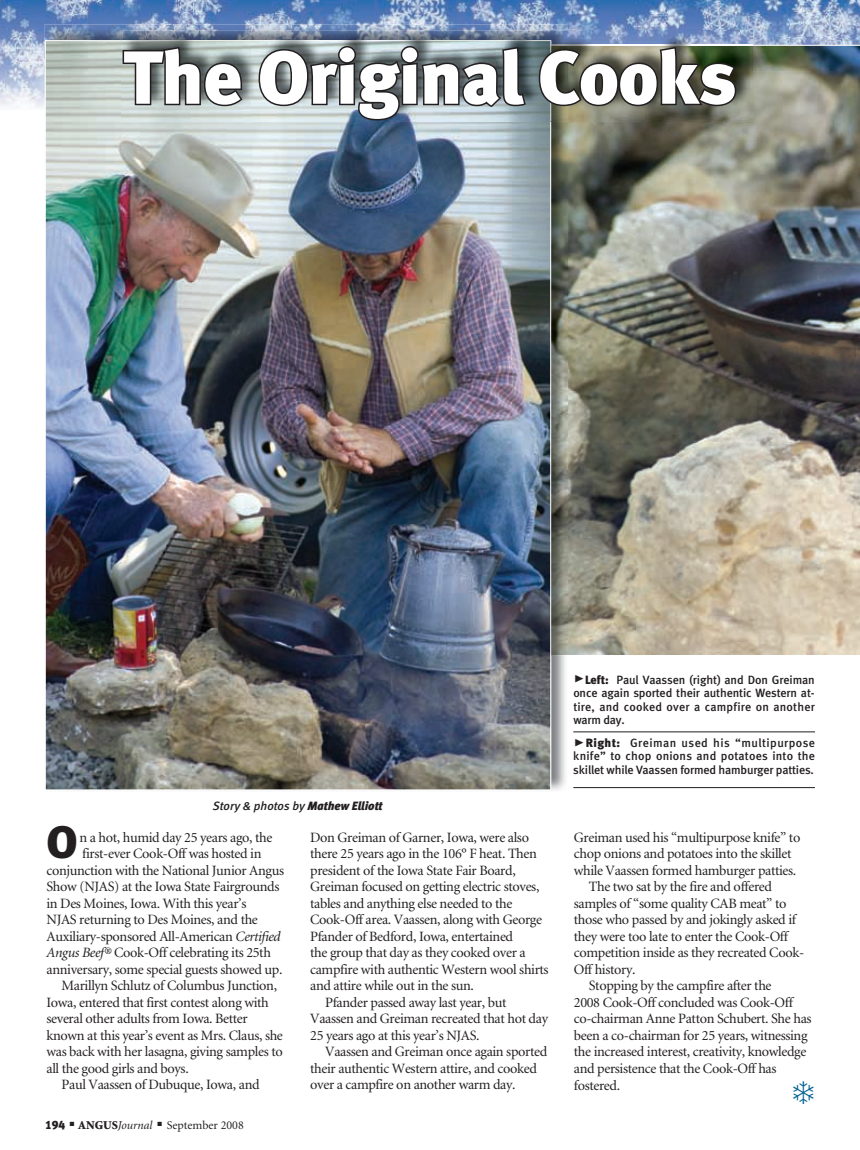
<style>
.page{position:relative;width:860px;height:1150px;background:#fff}
.page>*{position:absolute;margin:0;border:0;box-sizing:border-box;transform-origin:0 0}
.t1{font:75px "Meta Black LF";letter-spacing:-.01em;color:#fff}
.t2{font:45.45px "Meta Black LF";color:#231f20}
.t3{font:14.25px "Minion";letter-spacing:-.025em;color:#231f20}
.t4{font:12px/13.5px "Meta Medium LF";letter-spacing:-.01em;color:#231f20;text-align:justify}
.t5{font:12px "Minion";color:#231f20}
.t6{font:italic 12px "Meta Medium LF";color:#231f20}
.s1{font-family:"Meta Black LF"}
.s2{font-style:italic}
.s3{font-weight:900}
.s4{font-family:"Meta Black Caps Expert";font-size:21px}
</style>
<div class="page">
<img style="left:0;top:0;width:860px;height:108px">
<img style="left:551px;top:45px;width:309px;height:610px">
<img style="left:551px;top:656px;width:15px;height:134px">
<img style="left:44px;top:25px;width:523px;height:85px">
<svg style="left:551px;top:655px;width:14px;height:1px"></svg>
<img style="left:45px;top:40px;width:506px;height:750px">
<img style="left:567px;top:30px;width:185px;height:91px">
<img style="left:737px;top:45px;width:15px;height:1px">
<img style="left:122px;top:30px;width:445px;height:15px">
<img style="left:122px;top:40px;width:429px;height:81px">
<svg style="left:121px;top:45px;width:123px;height:63px"></svg>
<svg style="left:257px;top:44px;width:271px;height:78px"></svg>
<svg style="left:537px;top:45px;width:200px;height:63px"></svg>
<hr style="left:573px;top:731px;width:241px;height:1px;background:#231f20">
<hr style="left:573px;top:787px;width:241px;height:1px;background:#231f20">
<p class="t1" style="left:123px;top:32px;width:614px">The Original Cooks</p>
<p class="t6" style="left:213px;top:798px;width:171px">Story &amp; photos by <span class="s1">Mathew Elliott</span></p>
<p class="t2" style="left:46px;top:815px;width:33px">O</p>
<p class="t3" style="left:79px;top:830px;width:195px">n a hot, humid day 25 years ago, the</p>
<p class="t3" style="left:82px;top:847px;width:181px">first-ever Cook-Off was hosted in</p>
<p class="t3" style="left:47px;top:863px;width:239px">conjunction with the National Junior Angus</p>
<p class="t3" style="left:47px;top:880px;width:234px">Show (NJAS) at the Iowa State Fairgrounds</p>
<p class="t3" style="left:47px;top:896px;width:201px">in Des Moines, Iowa. With this year’s</p>
<p class="t3" style="left:47px;top:913px;width:213px">NJAS returning to Des Moines, and the</p>
<p class="t3" style="left:47px;top:929px;width:236px">Auxiliary-sponsored All-American <span class="s2">Certified</span></p>
<p class="t3" style="left:47px;top:946px;width:226px"><span class="s2">Angus Beef®</span> Cook-Off celebrating its 25th</p>
<p class="t3" style="left:47px;top:962px;width:237px">anniversary, some special guests showed up.</p>
<p class="t3" style="left:62px;top:979px;width:217px">Marillyn Schlutz of Columbus Junction,</p>
<p class="t3" style="left:47px;top:995px;width:224px">Iowa, entered that first contest along with</p>
<p class="t3" style="left:47px;top:1012px;width:203px">several other adults from Iowa. Better</p>
<p class="t3" style="left:47px;top:1028px;width:238px">known at this year’s event as Mrs. Claus, she</p>
<p class="t3" style="left:47px;top:1045px;width:238px">was back with her lasagna, giving samples to</p>
<p class="t3" style="left:47px;top:1061px;width:144px">all the good girls and boys.</p>
<p class="t3" style="left:62px;top:1078px;width:199px">Paul Vaassen of Dubuque, Iowa, and</p>
<p class="t5" style="left:45px;top:1119px;width:200px"><span class="s1">194</span> ■ <span class="s3">ANGUS</span><span class="s2">Journal</span> ■ September 2008</p>
<p class="t3" style="left:310px;top:830px;width:220px">Don Greiman of Garner, Iowa, were also</p>
<p class="t3" style="left:310px;top:847px;width:228px">there 25 years ago in the 106º F heat. Then</p>
<p class="t3" style="left:310px;top:863px;width:207px">president of the Iowa State Fair Board,</p>
<p class="t3" style="left:310px;top:880px;width:231px">Greiman focused on getting electric stoves,</p>
<p class="t3" style="left:310px;top:896px;width:204px">tables and anything else needed to the</p>
<p class="t3" style="left:310px;top:913px;width:233px">Cook-Off area. Vaassen, along with George</p>
<p class="t3" style="left:310px;top:929px;width:204px">Pfander of Bedford, Iowa, entertained</p>
<p class="t3" style="left:310px;top:946px;width:217px">the group that day as they cooked over a</p>
<p class="t3" style="left:310px;top:962px;width:240px">campfire with authentic Western wool shirts</p>
<p class="t3" style="left:310px;top:979px;width:165px">and attire while out in the sun.</p>
<p class="t3" style="left:325px;top:995px;width:183px">Pfander passed away last year, but</p>
<p class="t3" style="left:310px;top:1012px;width:239px">Vaassen and Greiman recreated that hot day</p>
<p class="t3" style="left:310px;top:1028px;width:171px">25 years ago at this year’s NJAS.</p>
<p class="t3" style="left:325px;top:1045px;width:223px">Vaassen and Greiman once again sported</p>
<p class="t3" style="left:310px;top:1061px;width:228px">their authentic Western attire, and cooked</p>
<p class="t3" style="left:310px;top:1078px;width:207px">over a campfire on another warm day.</p>
<p class="t4" style="left:573px;top:673px;width:243px"><span class="s4">@</span><span class="s1">Left:</span> Paul Vaassen (right) and Don Greiman once again sported their authentic Western at&shy;tire, and cooked over a campfire on another warm day.</p>
<p class="t4" style="left:573px;top:736px;width:243px"><span class="s4">@</span> <span class="s1">Right:</span> Greiman used his “multipurpose knife” to chop onions and potatoes into the skillet while Vaassen formed hamburger patties.</p>
<p class="t3" style="left:574px;top:830px;width:228px">Greiman used his “multipurpose knife” to</p>
<p class="t3" style="left:574px;top:847px;width:219px">chop onions and potatoes into the skillet</p>
<p class="t3" style="left:574px;top:863px;width:224px">while Vaassen formed hamburger patties.</p>
<p class="t3" style="left:589px;top:880px;width:185px">The two sat by the fire and offered</p>
<p class="t3" style="left:574px;top:896px;width:214px">samples of “some quality CAB meat” to</p>
<p class="t3" style="left:574px;top:913px;width:224px">those who passed by and jokingly asked if</p>
<p class="t3" style="left:574px;top:929px;width:216px">they were too late to enter the Cook-Off</p>
<p class="t3" style="left:574px;top:946px;width:232px">competition inside as they recreated Cook-</p>
<p class="t3" style="left:574px;top:962px;width:63px">Off history.</p>
<p class="t3" style="left:589px;top:979px;width:184px">Stopping by the campfire after the</p>
<p class="t3" style="left:574px;top:995px;width:220px">2008 Cook-Off concluded was Cook-Off</p>
<p class="t3" style="left:574px;top:1012px;width:239px">co-chairman Anne Patton Schubert. She has</p>
<p class="t3" style="left:574px;top:1028px;width:235px">been a co-chairman for 25 years, witnessing</p>
<p class="t3" style="left:574px;top:1045px;width:234px">the increased interest, creativity, knowledge</p>
<p class="t3" style="left:574px;top:1061px;width:204px">and persistence that the Cook-Off has</p>
<p class="t3" style="left:574px;top:1078px;width:48px">fostered.</p>
</div>
